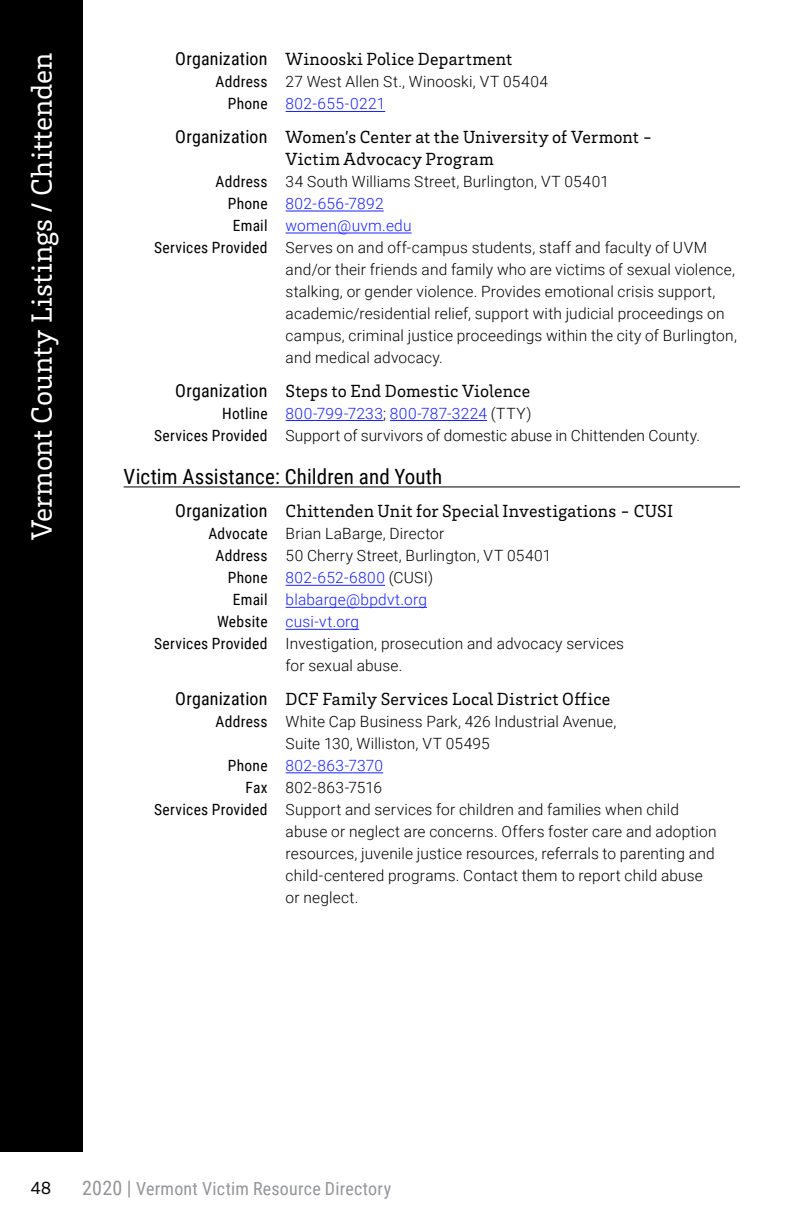
<style>
.page{position:relative;width:792px;height:1224px;background:#fff}
.page>*{position:absolute;margin:0;border:0;box-sizing:border-box;transform-origin:0 0}
.t1{font:30px "Brix Slab";color:#fff}
.t2{font:21px "Roboto Condensed";letter-spacing:.005em;color:#000}
.p-organization{font:18px/22px "Brix Slab";letter-spacing:.01em;color:#000}
.t3{font:18px "Roboto Condensed";letter-spacing:.015em;color:#939598}
.p-listing{font:300 15.6px/22px "Roboto";letter-spacing:.01em;color:#000}
.p-listing-2{font:300 15.6px "Roboto";letter-spacing:.015em;color:#1922fb}
.s1{font-family:"Roboto Condensed"}
.s2{font-family:"Roboto Condensed";font-weight:400}
.s3{font-family:"Roboto Condensed";font-weight:400;color:#000}
.s4{color:#000}
.s5{font-size:20px}
</style>
<div class="page">
<div style="left:0;top:0;width:82px;height:1152px;background:#000"></div>
<hr style="left:286px;top:111px;width:99px;height:1px;background:#1922fb">
<hr style="left:286px;top:211px;width:98px;height:1px;background:#1922fb">
<hr style="left:286px;top:233px;width:126px;height:1px;background:#1922fb">
<hr style="left:286px;top:420px;width:97px;height:1px;background:#1922fb">
<hr style="left:390px;top:420px;width:97px;height:1px;background:#1922fb">
<hr style="left:124px;top:487px;width:616px;height:1px;background:#000">
<hr style="left:286px;top:585px;width:99px;height:1px;background:#1922fb">
<hr style="left:286px;top:607px;width:141px;height:1px;background:#1922fb">
<hr style="left:286px;top:629px;width:73px;height:1px;background:#1922fb">
<hr style="left:286px;top:772px;width:97px;height:1px;background:#1922fb">
<h1 class="t1" style="left:22px;top:540px;width:490px;rotate:-90deg">Vermont County Listings / Chittenden</h1>
<p class="p-organization" style="left:175px;top:48px;width:339px"><span class="s1">Organization</span> Winooski Police Department</p>
<p class="p-listing" style="left:216px;top:70px;width:334px"><span class="s2">Address</span> 27 West Allen St., Winooski, VT 05404</p>
<p class="p-listing-2" style="left:228px;top:93px;width:159px"><span class="s3">Phone</span> 802-655-0221</p>
<p class="p-organization" style="left:286px;top:125px;width:369px;text-indent:-110px"><span class="s1">Organization</span> Women’s Center at the University of Vermont -<br>Victim Advocacy Program</p>
<p class="p-listing" style="left:216px;top:170px;width:395px"><span class="s2">Address</span> 34 South Williams Street, Burlington, VT 05401</p>
<p class="p-listing-2" style="left:228px;top:193px;width:157px"><span class="s3">Phone</span> 802-656-7892</p>
<p class="p-listing-2" style="left:233px;top:215px;width:180px"><span class="s3">Email</span> women@uvm.edu</p>
<p class="p-listing" style="left:286px;top:236px;width:453px;text-indent:-132px"><span class="s2">Services Provided</span> Serves on and off-campus students, staff and faculty of UVM and/or their friends and family who are victims of sexual violence, stalking, or gender violence. Provides emotional crisis support, academic/residential relief, support with judicial proceedings on campus, criminal justice proceedings within the city of Burlington, and medical advocacy.</p>
<p class="p-organization" style="left:175px;top:379px;width:356px"><span class="s1">Organization</span> Steps to End Domestic Violence</p>
<p class="p-listing-2" style="left:222px;top:402px;width:311px"><span class="s3">Hotline</span> 800-799-7233<span class="s4">;</span> 800-787-3224 <span class="s4">(TTY)</span></p>
<p class="p-listing" style="left:154px;top:423px;width:548px"><span class="s2">Services Provided</span> Support of survivors of domestic abuse in Chittenden County.</p>
<h2 class="t2" style="left:124px;top:462px;width:320px">Victim Assistance: Children and Youth</h2>
<p class="p-organization" style="left:175px;top:500px;width:499px"><span class="s1">Organization</span> Chittenden Unit for Special Investigations - CUSI</p>
<p class="p-listing" style="left:208px;top:522px;width:237px"><span class="s2">Advocate</span> Brian LaBarge, Director</p>
<p class="p-listing" style="left:216px;top:544px;width:337px"><span class="s2">Address</span> 50 Cherry Street, Burlington, VT 05401</p>
<p class="p-listing-2" style="left:228px;top:567px;width:207px"><span class="s3">Phone</span> 802-652-6800 <span class="s4">(CUSI)</span></p>
<p class="p-listing-2" style="left:233px;top:589px;width:196px"><span class="s3">Email</span> blabarge@bpdvt.org</p>
<p class="p-listing-2" style="left:217px;top:611px;width:144px"><span class="s3">Website</span> cusi-vt.org</p>
<p class="p-listing" style="left:286px;top:632px;width:340px;text-indent:-132px"><span class="s2">Services Provided</span> Investigation, prosecution and advocacy services for sexual abuse.</p>
<p class="p-organization" style="left:175px;top:687px;width:437px"><span class="s1">Organization</span> DCF Family Services Local District Office</p>
<p class="p-listing" style="left:216px;top:710px;width:402px"><span class="s2">Address</span> White Cap Business Park, 426 Industrial Avenue,</p>
<p class="p-listing" style="left:286px;top:732px;width:206px">Suite 130, Williston, VT 05495</p>
<p class="p-listing-2" style="left:228px;top:754px;width:157px"><span class="s3">Phone</span> 802-863-7370</p>
<p class="p-listing" style="left:245px;top:776px;width:138px"><span class="s2">Fax</span> 802-863-7516</p>
<p class="p-listing" style="left:286px;top:798px;width:432px;text-indent:-132px"><span class="s2">Services Provided</span> Support and services for children and families when child abuse or neglect are concerns. Offers foster care and adoption resources, juvenile justice resources, referrals to parenting and child-centered programs. Contact them to report child abuse or neglect.</p>
<p class="p-organization" style="left:31px;top:1177px;width:22px">48</p>
<p class="t3" style="left:82px;top:1176px;width:311px"><span class="s5">2020 |</span> Vermont Victim Resource Directory</p>
</div>
